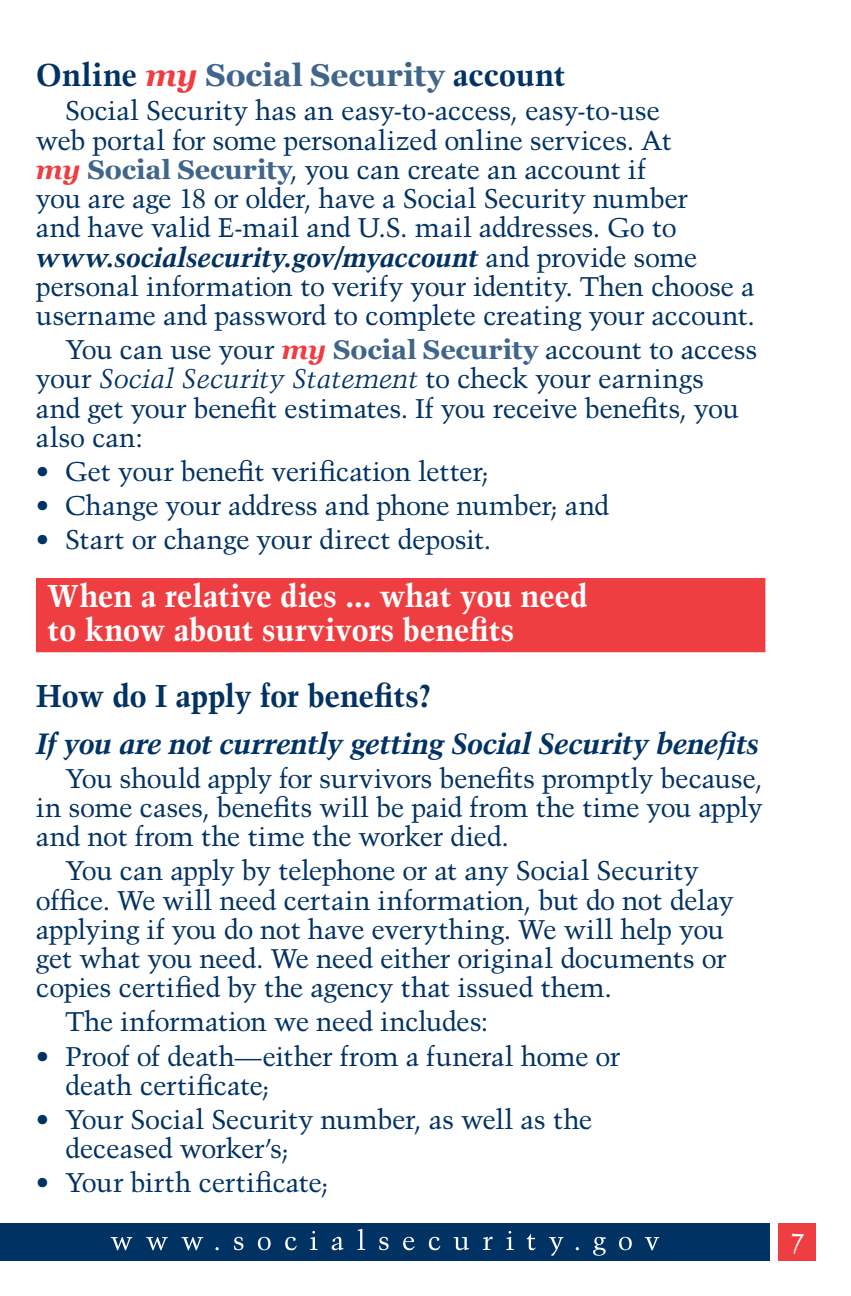
<style>
.page{position:relative;width:851px;height:1296px;background:#fff}
.page>*{position:absolute;margin:0;border:0;box-sizing:border-box;transform-origin:0 0}
.H1-2{font:700 31.5px/33.8px "Trump Mediaeval";letter-spacing:-.01em;color:#fff}
.H2{font:700 31.5px "Georgia";letter-spacing:-.005em;color:#40658a}
.H2-2{font:700 31.5px "Trump Mediaeval";letter-spacing:-.02em;color:#003263}
.H3{font:italic 700 29.25px "Trump Mediaeval";letter-spacing:-.02em;color:#003263}
.Paragraph{font:27px/29.2px "Trump Mediaeval";letter-spacing:-.015em;color:#003263}
.t1{font:27px "Trump Mediaeval";color:#fff}
.s1{font-family:"Trump Mediaeval";color:#003263}
.s2{font-style:italic;color:#ef3e42}
.s3{font-family:"Georgia";font-weight:700;font-style:italic;color:#ef3e42}
.s4{font-family:"Georgia";font-weight:700;color:#40658a}
.s5{font-weight:700;font-style:italic}
.s6{font-style:italic}
</style>
<div class="page">
<div style="left:778px;top:1223px;width:38px;height:38px;background:#ef3e42"></div>
<div style="left:0;top:1223px;width:770px;height:38px;background:#003263"></div>
<svg style="left:111px;top:1229px;width:548px;height:27px"></svg>
<div style="left:36px;top:578px;width:729px;height:74px;background:#ef3e42"></div>
<p class="H2" style="left:36px;top:57px;width:531px"><span class="s1">Online</span> <span class="s2">my</span> Social Security <span class="s1">account</span></p>
<p class="Paragraph" style="left:36px;top:96px;width:720px;text-indent:29px">Social Security has an easy-to-access, easy-to-use<br>web portal for some personalized online services. At<br><span class="s3">my</span> <span class="s4">Social Security</span>, you can create an account if<br>you are age 18 or older, have a Social Security number<br>and have valid E-mail and U.S. mail addresses. Go to <span class="s5">www.socialsecurity.gov/myaccount</span> and provide some personal information to verify your identity. Then choose a username and password to complete creating your account.</p>
<p class="Paragraph" style="left:36px;top:335px;width:723px;text-indent:29px">You can use your <span class="s3">my</span> <span class="s4">Social Security</span> account to access your <span class="s6">Social Security Statement</span> to check your earnings<br>and get your benefit estimates. If you receive benefits, you also can:</p>
<p class="Paragraph" style="left:36px;top:457px;width:454px">• Get your benefit verification letter;</p>
<p class="Paragraph" style="left:36px;top:491px;width:574px">• Change your address and phone number; and</p>
<p class="Paragraph" style="left:36px;top:525px;width:457px">• Start or change your direct deposit.</p>
<h1 class="H1-2" style="left:47px;top:579px;width:541px">When a relative dies ... what you need to know about survivors benefits</h1>
<p class="H2-2" style="left:36px;top:676px;width:397px">How do I apply for benefits?</p>
<p class="H3" style="left:36px;top:725px;width:724px">If you are not currently getting Social Security benefits</p>
<p class="Paragraph" style="left:36px;top:763px;width:728px;text-align:justify;text-indent:29px">You should apply for survivors benefits promptly because, in some cases, benefits will be paid from the time you apply and not from the time the worker died.</p>
<p class="Paragraph" style="left:36px;top:856px;width:699px;text-indent:29px">You can apply by telephone or at any Social Security office. We will need certain information, but do not delay applying if you do not have everything. We will help you get what you need. We need either original documents or copies certified by the agency that issued them.</p>
<p class="Paragraph" style="left:65px;top:1007px;width:424px">The information we need includes:</p>
<p class="Paragraph" style="left:65px;top:1041px;width:556px;text-indent:-29px">• Proof of death—either from a funeral home or death certificate;</p>
<p class="Paragraph" style="left:65px;top:1105px;width:528px;text-indent:-29px">• Your Social Security number, as well as the deceased worker’s;</p>
<p class="Paragraph" style="left:36px;top:1168px;width:294px">• Your birth certificate;</p>
<p class="t1" style="left:789px;top:1227px;width:17px">7</p>
</div>
